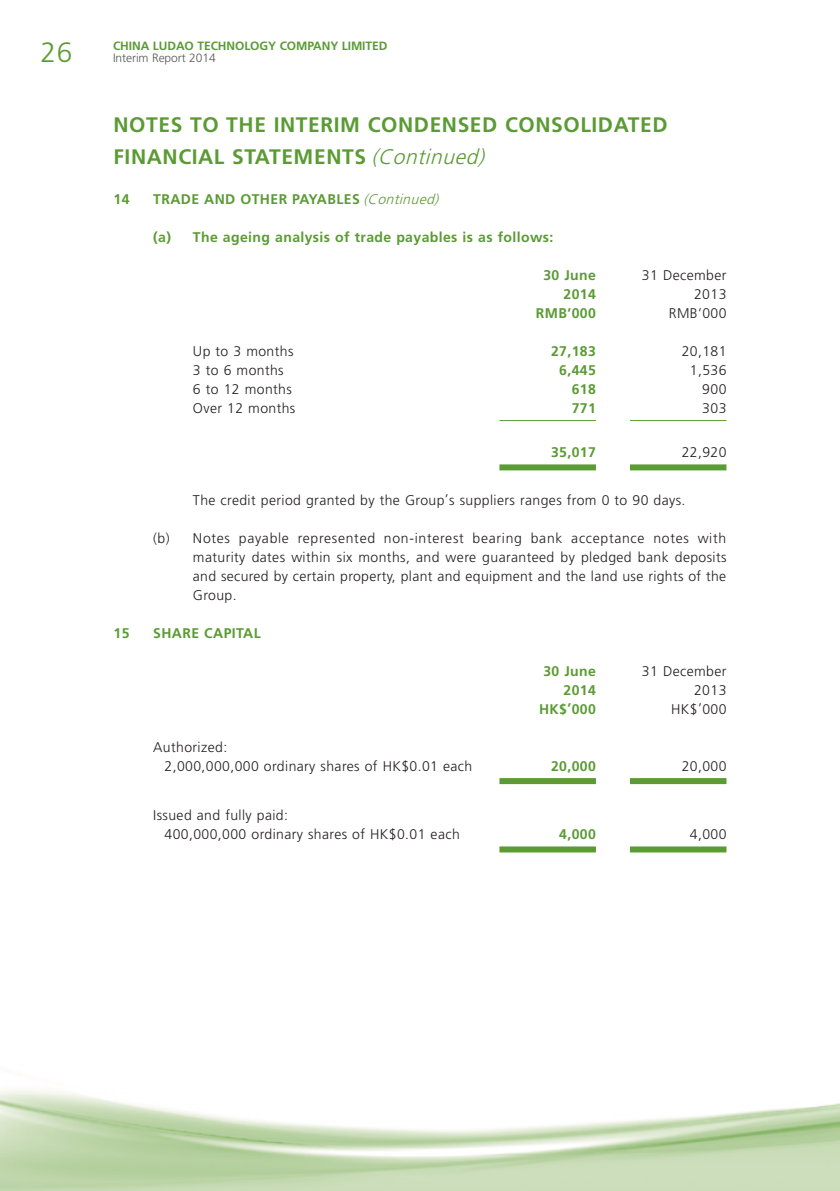
<style>
.page{position:relative;width:840px;height:1191px;background:#fff}
.page>*{position:absolute;margin:0;border:0;box-sizing:border-box;transform-origin:0 0}
.t1{font:300 28px "Frutiger LT Std";color:#5a9b34}
.Heading_1{font:700 21px/32px "Frutiger LT Std";letter-spacing:.03em;color:#5a9b34}
.Notes{font:300 14px/19px "Frutiger LT Std";letter-spacing:.03em;color:#231f20;text-align:justify}
.Notes-2{font:700 14px "Frutiger LT Std";letter-spacing:.03em;color:#5a9b34}
.Notes_HD1{font:700 14px "Frutiger LT Std";letter-spacing:.03em;color:#5a9b34}
.Notes_HD2{font:700 14px "Frutiger LT Std";letter-spacing:.03em;color:#5a9b34}
.t2{font:700 12px "Frutiger LT Std";letter-spacing:-.005em;color:#5a9b34}
.t3{font:300 12px "Frutiger LT Std";letter-spacing:-.005em;color:#57585a}
.s1{font-weight:300;font-style:italic}
</style>
<div class="page">
<img style="left:0;top:1090px;width:839px;height:101px">
<hr style="left:499px;top:420px;width:96px;height:1px;background:#5a9b34">
<hr style="left:629px;top:420px;width:97px;height:1px;background:#5a9b34">
<div style="left:499px;top:464px;width:96px;height:6px;background:#5a9b34"></div>
<div style="left:629px;top:464px;width:97px;height:6px;background:#5a9b34"></div>
<div style="left:499px;top:778px;width:96px;height:6px;background:#5a9b34"></div>
<div style="left:629px;top:778px;width:97px;height:6px;background:#5a9b34"></div>
<div style="left:499px;top:846px;width:96px;height:6px;background:#5a9b34"></div>
<div style="left:629px;top:846px;width:97px;height:6px;background:#5a9b34"></div>
<p class="t2" style="left:113px;top:39px;width:276px">CHINA LUDAO TECHNOLOGY COMPANY LIMITED</p>
<h1 class="t1" style="left:41px;top:36px;width:33px">26</h1>
<p class="t3" style="left:113px;top:51px;width:104px">Interim Report 2014</p>
<p class="Heading_1" style="left:113px;top:109px;width:555px">NOTES TO THE INTERIM CONDENSED CONSOLIDATED<br>FINANCIAL STATEMENTS <span class="s1">(Continued)</span></p>
<p class="Notes_HD1" style="left:113px;top:191px;width:17px">14</p>
<p class="Notes_HD1" style="left:153px;top:191px;width:290px">TRADE AND OTHER PAYABLES <span class="s1">(Continued)</span></p>
<p class="Notes_HD2" style="left:153px;top:229px;width:401px">(a) The ageing analysis of trade payables is as follows:</p>
<p class="Notes-2" style="left:543px;top:267px;width:54px">30 June</p>
<p class="Notes-2" style="left:563px;top:286px;width:34px">2014</p>
<p class="Notes" style="left:641px;top:266px;width:86px">31 December</p>
<p class="Notes" style="left:693px;top:285px;width:34px">2013</p>
<p class="Notes-2" style="left:535px;top:305px;width:61px">RMB’000</p>
<p class="Notes" style="left:668px;top:304px;width:59px">RMB’000</p>
<p class="Notes" style="left:193px;top:342px;width:102px">Up to 3 months</p>
<p class="Notes-2" style="left:551px;top:343px;width:46px">27,183</p>
<p class="Notes" style="left:681px;top:342px;width:46px">20,181</p>
<p class="Notes" style="left:193px;top:361px;width:92px">3 to 6 months</p>
<p class="Notes-2" style="left:559px;top:362px;width:38px">6,445</p>
<p class="Notes" style="left:689px;top:361px;width:38px">1,536</p>
<p class="Notes" style="left:193px;top:380px;width:100px">6 to 12 months</p>
<p class="Notes-2" style="left:571px;top:381px;width:26px">618</p>
<p class="Notes" style="left:702px;top:380px;width:26px">900</p>
<p class="Notes" style="left:193px;top:399px;width:104px">Over 12 months</p>
<p class="Notes-2" style="left:571px;top:400px;width:26px">771</p>
<p class="Notes" style="left:702px;top:399px;width:26px">303</p>
<p class="Notes-2" style="left:551px;top:444px;width:46px">35,017</p>
<p class="Notes" style="left:681px;top:443px;width:46px">22,920</p>
<p class="Notes" style="left:193px;top:491px;width:493px">The credit period granted by the Group’s suppliers ranges from 0 to 90 days.</p>
<p class="Notes" style="left:193px;top:529px;width:535px;text-indent:-40px">(b) Notes payable represented non-interest bearing bank acceptance notes with maturity dates within six months, and were guaranteed by pledged bank deposits and secured by certain property, plant and equipment and the land use rights of the Group.</p>
<p class="Notes_HD1" style="left:113px;top:625px;width:17px">15</p>
<p class="Notes_HD1" style="left:153px;top:625px;width:109px">SHARE CAPITAL</p>
<p class="Notes-2" style="left:543px;top:663px;width:54px">30 June</p>
<p class="Notes-2" style="left:563px;top:682px;width:34px">2014</p>
<p class="Notes" style="left:641px;top:662px;width:86px">31 December</p>
<p class="Notes" style="left:693px;top:681px;width:34px">2013</p>
<p class="Notes-2" style="left:538px;top:701px;width:58px">HK$’000</p>
<p class="Notes" style="left:670px;top:700px;width:57px">HK$’000</p>
<p class="Notes" style="left:153px;top:738px;width:75px">Authorized:</p>
<p class="Notes" style="left:164px;top:757px;width:309px">2,000,000,000 ordinary shares of HK$0.01 each</p>
<p class="Notes-2" style="left:551px;top:758px;width:46px">20,000</p>
<p class="Notes" style="left:681px;top:757px;width:46px">20,000</p>
<p class="Notes" style="left:153px;top:806px;width:136px">Issued and fully paid:</p>
<p class="Notes" style="left:164px;top:825px;width:296px">400,000,000 ordinary shares of HK$0.01 each</p>
<p class="Notes-2" style="left:559px;top:826px;width:38px">4,000</p>
<p class="Notes" style="left:689px;top:825px;width:38px">4,000</p>
</div>
